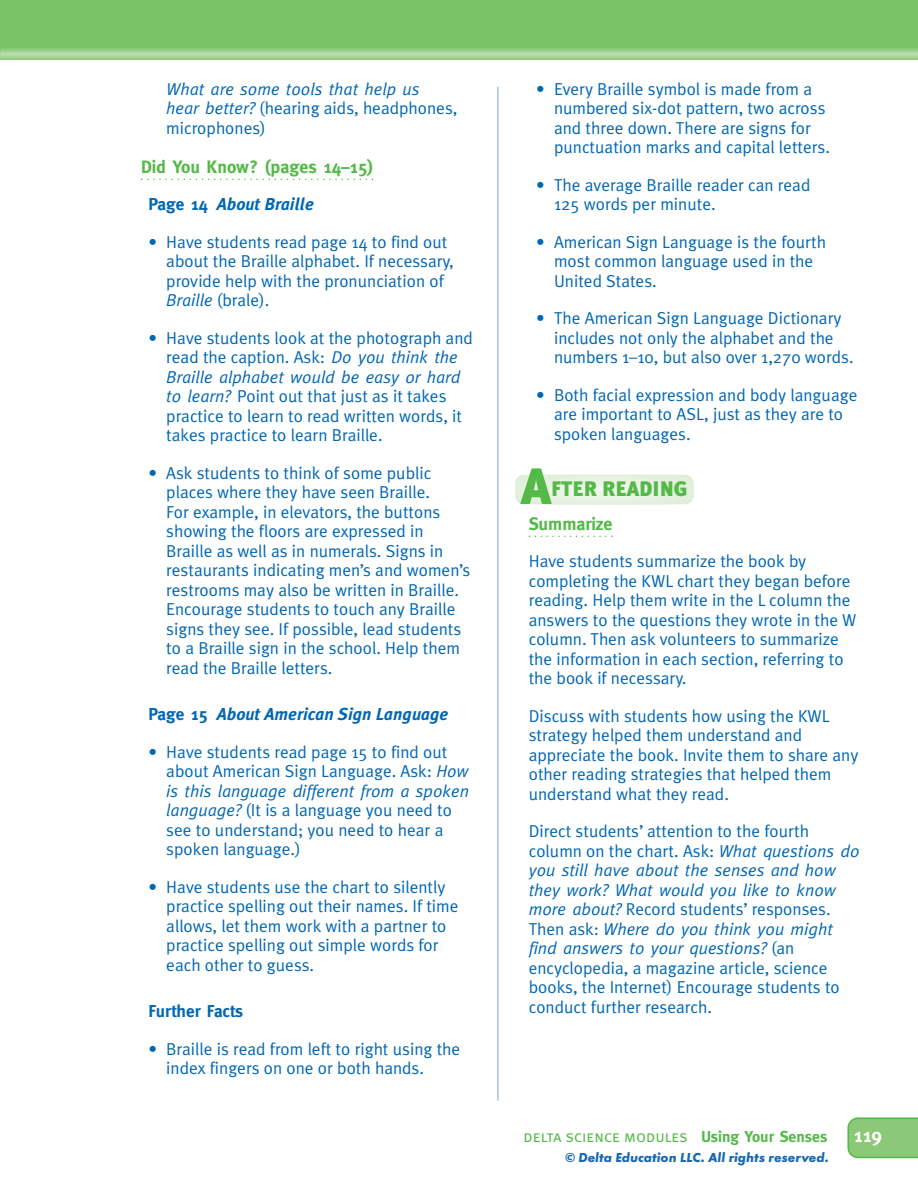
<style>
.page{position:relative;width:918px;height:1188px;background:#fff}
.page>*{position:absolute;margin:0;border:0;box-sizing:border-box;transform-origin:0 0}
.t1{font:900 51px "Meta Plus";color:#53b947}
.t2{font:900 21px "Meta Plus";color:#53b947}
.t3{font:700 19.5px "Meta";color:#fff}
.t4{font:700 18px "Meta";color:#53b947}
.t5{font:17.25px/19.5px "Meta Plus Normal";color:#0067b2}
.t6{font:italic 17.25px/19.5px "Meta";color:#0067b2}
.t7{font:italic 700 17.25px "Meta Plus";color:#0067b2}
.t8{font:700 17.25px "Meta";color:#0067b2}
.t9{font:16.5px "Meta Plus Normal Caps";color:#53b947}
.t10{font:italic 700 13.5px "Futura T";color:#1a68b1}
.s1{font-family:"Meta";font-style:italic}
.s2{font-family:"Meta";font-style:normal}
.s3{font-family:"Meta Plus Normal";font-style:normal}
.s4{font-family:"Meta";font-weight:700;font-size:15.75px}
</style>
<div class="page">
<div style="left:0;top:0;width:918px;height:58px;background:#79c366"></div>
<div style="left:0;top:49px;width:918px;height:10px;background:#90cc80"></div>
<div style="left:0;top:50px;width:918px;height:8px;background:#9bd08a"></div>
<div style="left:0;top:51px;width:918px;height:6px;background:#a3d394"></div>
<hr style="left:0;top:52px;width:918px;height:4px;background:#add79e">
<hr style="left:0;top:53px;width:918px;height:2px;background:#b8dca9">
<hr style="left:0;top:54px;width:918px;height:1px;background:#bcdead">
<svg style="left:847px;top:1117px;width:71px;height:41px;background:#8ac978"></svg>
<hr style="left:497px;top:87px;width:2px;height:1013px;background:#adc0e2">
<svg style="left:141px;top:179px;width:232px;height:1px"></svg>
<svg style="left:529px;top:536px;width:84px;height:1px"></svg>
<svg style="left:515px;top:475px;width:179px;height:29px;background:#e7f2e2"></svg>
<p class="t6" style="left:166px;top:81px;width:255px">What are some tools that help us</p>
<p class="t5" style="left:166px;top:100px;width:293px"><span class="s1">hear better?</span> (hearing aids, headphones, microphones)</p>
<p class="t4" style="left:141px;top:160px;width:234px">Did You Know? (pages 14–15)</p>
<p class="t7" style="left:148px;top:198px;width:167px"><span class="s2">Page 14</span> About Braille</p>
<p class="t5" style="left:166px;top:234px;width:289px;text-indent:-18px">• Have students read page 14 to find out about the Braille alphabet. If necessary, provide help with the pronunciation of <span class="s1">Braille</span> (brale).</p>
<p class="t5" style="left:148px;top:330px;width:326px;text-align:center">• Have students look at the photograph and read the caption. Ask: <span class="s1">Do you think the</span></p>
<p class="t6" style="left:166px;top:369px;width:296px">Braille alphabet would be easy or hard</p>
<p class="t5" style="left:166px;top:388px;width:297px"><span class="s1">to learn?</span> Point out that just as it takes practice to learn to read written words, it takes practice to learn Braille.</p>
<p class="t5" style="left:166px;top:465px;width:305px;text-indent:-18px">• Ask students to think of some public places where they have seen Braille.<br>For example, in elevators, the buttons showing the floors are expressed in Braille as well as in numerals. Signs in restaurants indicating men’s and women’s restrooms may also be written in Braille.<br>Encourage students to touch any Braille signs they see. If possible, lead students to a Braille sign in the school. Help them read the Braille letters.</p>
<p class="t7" style="left:148px;top:708px;width:301px"><span class="s2">Page 15</span> About American Sign Language</p>
<p class="t5" style="left:166px;top:744px;width:304px;text-indent:-18px">• Have students read page 15 to find out about American Sign Language. Ask: <span class="s1">How</span></p>
<p class="t6" style="left:166px;top:783px;width:304px">is this language different from a spoken</p>
<p class="t5" style="left:166px;top:802px;width:287px"><span class="s1">language?</span> (It is a language you need to see to understand; you need to hear a spoken language.)</p>
<p class="t5" style="left:166px;top:879px;width:294px;text-indent:-18px">• Have students use the chart to silently practice spelling out their names. If time allows, let them work with a partner to practice spelling out simple words for each other to guess.</p>
<p class="t8" style="left:148px;top:1005px;width:96px">Further Facts</p>
<p class="t5" style="left:166px;top:1041px;width:295px;text-indent:-18px">• Braille is read from left to right using the index fingers on one or both hands.</p>
<p class="t5" style="left:554px;top:81px;width:277px;text-indent:-18px">• Every Braille symbol is made from a numbered six-dot pattern, two across and three down. There are signs for punctuation marks and capital letters.</p>
<p class="t5" style="left:554px;top:177px;width:258px;text-indent:-18px">• The average Braille reader can read<br>125 words per minute.</p>
<p class="t5" style="left:554px;top:234px;width:274px;text-indent:-18px">• American Sign Language is the fourth most common language used in the<br>United States.</p>
<p class="t5" style="left:554px;top:310px;width:301px;text-indent:-18px">• The American Sign Language Dictionary includes not only the alphabet and the numbers 1–10, but also over 1,270 words.</p>
<p class="t5" style="left:554px;top:387px;width:305px;text-indent:-18px">• Both facial expression and body language are important to ASL, just as they are to spoken languages.</p>
<h1 class="t1" style="left:521px;top:468px;width:32px">A</h1>
<p class="t2" style="left:551px;top:481px;width:138px">FTER READING</p>
<p class="t4" style="left:529px;top:517px;width:85px">Summarize</p>
<p class="t5" style="left:529px;top:553px;width:329px">Have students summarize the book by completing the KWL chart they began before reading. Help them write in the L column the answers to the questions they wrote in the W column. Then ask volunteers to summarize the information in each section, referring to the book if necessary.</p>
<p class="t5" style="left:529px;top:708px;width:331px">Discuss with students how using the KWL strategy helped them understand and appreciate the book. Invite them to share any other reading strategies that helped them understand what they read.</p>
<p class="t5" style="left:529px;top:823px;width:332px">Direct students’ attention to the fourth column on the chart. Ask: <span class="s1">What questions do</span></p>
<p class="t6" style="left:529px;top:862px;width:309px">you still have about the senses and how they work? What would you like to know</p>
<p class="t5" style="left:529px;top:901px;width:303px"><span class="s1">more about?</span> Record students’ responses.</p>
<p class="t6" style="left:529px;top:921px;width:306px"><span class="s3">Then ask:</span> Where do you think you might find answers to your questions? <span class="s3">(an</span></p>
<p class="t5" style="left:529px;top:960px;width:313px">encyclopedia, a magazine article, science books, the Internet) Encourage students to conduct further research.</p>
<p class="t9" style="left:523px;top:1127px;width:305px">delta science modules <span class="s4">Using Your Senses</span></p>
<p class="t3" style="left:854px;top:1128px;width:29px">119</p>
<p class="t10" style="left:565px;top:1152px;width:265px">© Delta Education LLC. All rights reserved.</p>
</div>
